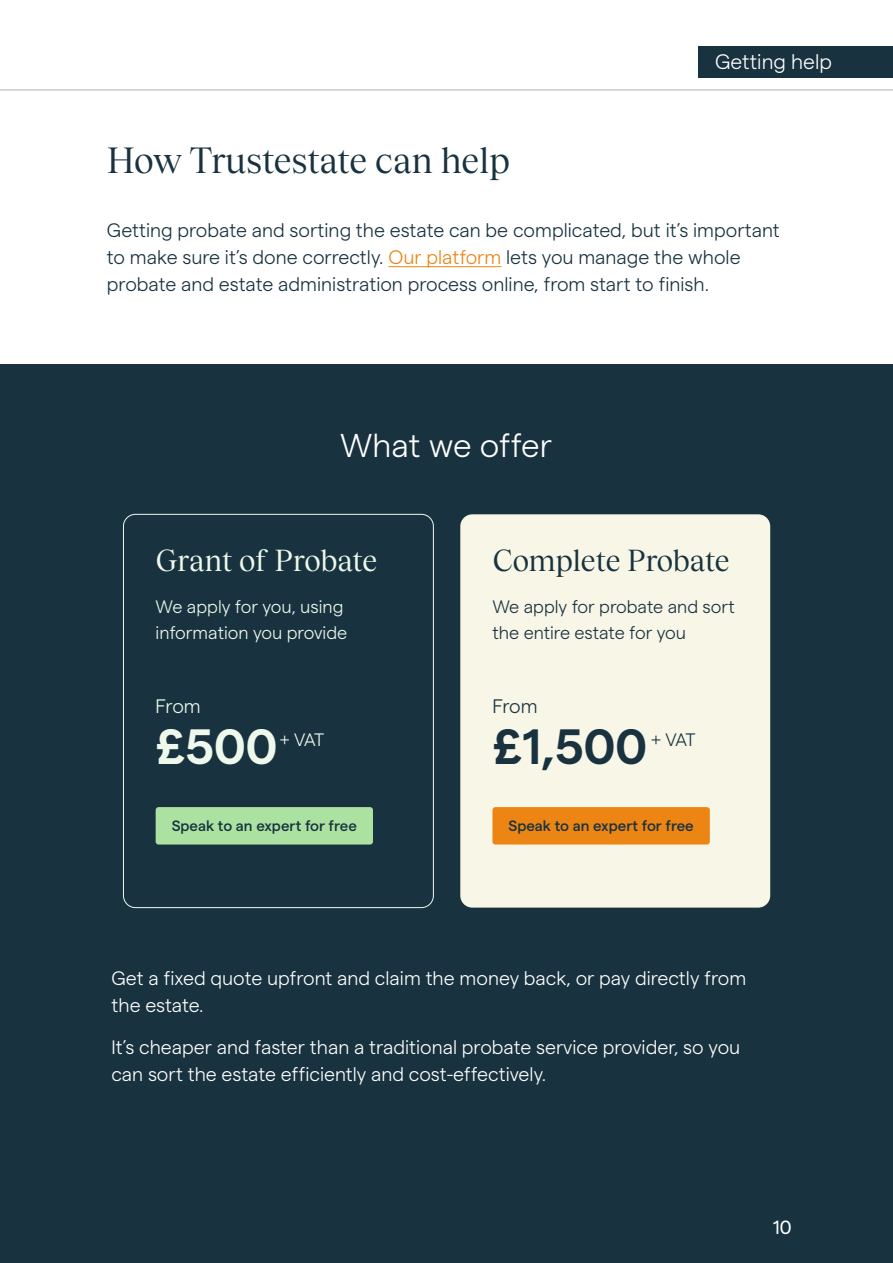
<style>
.page{position:relative;width:893px;height:1263px;background:#fff}
.page>*{position:absolute;margin:0;border:0;box-sizing:border-box;transform-origin:0 0}
.t1{font:600 49.5px "Matter";color:#18323f}
.t2{font:600 49.5px "Matter";color:#eef9ec}
.t3{font:36px "Tobias";letter-spacing:-.01em;color:#18323f}
.t4{font:300 33px "Matter";color:#fff}
.t5{font:30px "Tobias";letter-spacing:-.01em;color:#18323f}
.t6{font:30px "Tobias";letter-spacing:-.005em;color:#eef9ec}
.t7{font:300 21px "Matter SQ";color:#fff}
.t8{font:300 19.5px/27px "Matter SQ";color:#18323f}
.t9{font:300 19.5px/27px "Matter SQ";color:#fff}
.t10{font:300 19.5px "Matter";color:#eef9ec}
.t11{font:300 19.5px "Matter";color:#18323f}
.t12{font:19.05px "Matter";color:#fff}
.t13{font:300 18px/25.5px "Matter";color:#18323f}
.t14{font:300 18px/25.5px "Matter";color:#eef9ec}
.t15{font:500 15px "Matter";color:#18323f}
.s1{color:#ed8514}
</style>
<div class="page">
<hr style="left:388px;top:266px;width:113px;height:1px;background:#ed8514">
<hr style="left:0;top:90px;width:893px;height:1px;background:#000">
<div style="left:0;top:364px;width:893px;height:899px;background:#18323f"></div>
<div style="left:123px;top:514px;width:311px;height:394px;border:1px solid #eef9ec;border-radius:12px"></div>
<div style="left:460px;top:514px;width:310px;height:394px;background:#f8f6e7;border-radius:12px"></div>
<div style="left:156px;top:807px;width:217px;height:37px;background:#abe2a1;border-radius:3px"></div>
<div style="left:492px;top:807px;width:218px;height:37px;background:#ed8514;border-radius:3px"></div>
<div style="left:698px;top:47px;width:195px;height:31px;background:#18323f"></div>
<p class="t3" style="left:107px;top:132px;width:405px">How Trustestate can help</p>
<p class="t7" style="left:715px;top:46px;width:118px">Getting help</p>
<p class="t8" style="left:107px;top:215px;width:674px">Getting probate and sorting the estate can be complicated, but it’s important to make sure it’s done correctly. <span class="s1">Our platform</span> lets you manage the whole probate and estate administration process online, from start to finish.</p>
<p class="t4" style="left:340px;top:422px;width:213px">What we offer</p>
<p class="t6" style="left:156px;top:537px;width:223px">Grant of Probate</p>
<p class="t5" style="left:492px;top:537px;width:239px">Complete Probate</p>
<p class="t14" style="left:156px;top:593px;width:193px">We apply for you, using information you provide</p>
<p class="t13" style="left:492px;top:593px;width:244px">We apply for probate and sort the entire estate for you</p>
<p class="t10" style="left:156px;top:692px;width:47px">From</p>
<p class="t2" style="left:156px;top:710px;width:123px">£500</p>
<p class="t11" style="left:492px;top:692px;width:47px">From</p>
<p class="t1" style="left:492px;top:710px;width:156px">£1,500</p>
<p class="t14" style="left:280px;top:725px;width:46px">+ VAT</p>
<p class="t13" style="left:651px;top:725px;width:46px">+ VAT</p>
<p class="t15" style="left:172px;top:814px;width:187px">Speak to an expert for free</p>
<p class="t15" style="left:508px;top:814px;width:187px">Speak to an expert for free</p>
<p class="t9" style="left:111px;top:963px;width:636px">Get a fixed quote upfront and claim the money back, or pay directly from the estate.</p>
<p class="t9" style="left:111px;top:1032px;width:630px">It’s cheaper and faster than a traditional probate service provider, so you can sort the estate efficiently and cost-effectively.</p>
<p class="t12" style="left:773px;top:1213px;width:20px">10</p>
</div>
